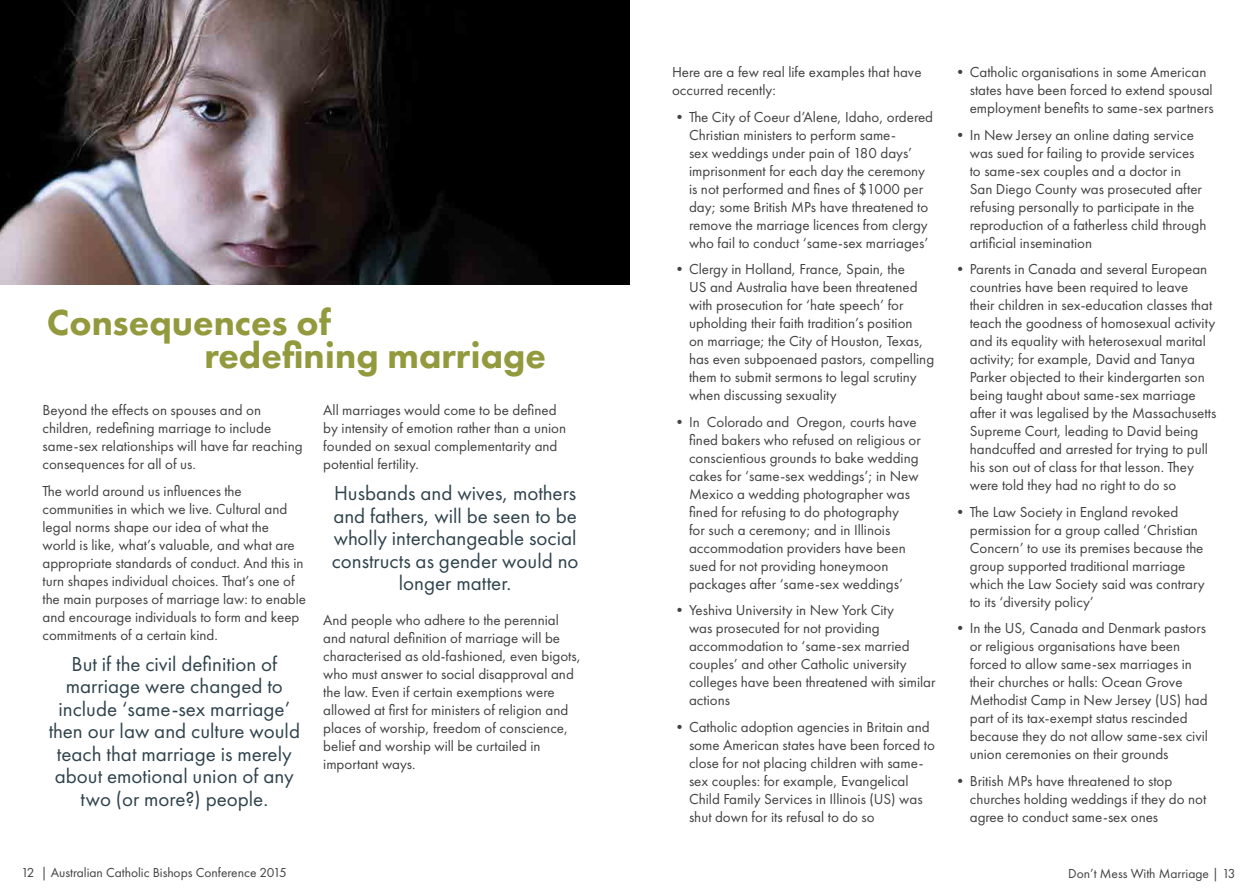
<style>
.page{position:relative;width:1259px;height:893px;background:#fff}
.page>*{position:absolute;margin:0;border:0;box-sizing:border-box;transform-origin:0 0}
.t1{font:800 37.5px/33px "Futura PT";color:#929a3d}
.t2{font:21px/22.5px "Futura PT";color:#2f434d;text-align:center}
.t3{font:15px/18px "Futura PT";color:#414042}
.t4{font:13.5px "Futura PT";color:#414042}
</style>
<div class="page">
<img style="left:0;top:0;width:630px;height:285px">
<h1 class="t1" style="left:205px;top:305px;width:343px;text-indent:-158px">Consequences of<br>redefining marriage</h1>
<p class="t3" style="left:43px;top:401px;width:262px">Beyond the effects on spouses and on children, redefining marriage to include same-sex relationships will have far reaching consequences for all of us.</p>
<p class="t3" style="left:43px;top:482px;width:265px">The world around us influences the communities in which we live. Cultural and legal norms shape our idea of what the world is like, what’s valuable, and what are appropriate standards of conduct. And this in turn shapes individual choices. That’s one of the main purposes of marriage law: to enable and encourage individuals to form and keep commitments of a certain kind.</p>
<h2 class="t2" style="left:49px;top:653px;width:253px">But if the civil definition of marriage were changed to include ‘same-sex marriage’ then our law and culture would teach that marriage is merely about emotional union of any two (or more?) people.</h2>
<p class="t3" style="left:323px;top:401px;width:244px">All marriages would come to be defined by intensity of emotion rather than a union founded on sexual complementarity and potential fertility.</p>
<h2 class="t2" style="left:332px;top:482px;width:248px">Husbands and wives, mothers and fathers, will be seen to be wholly interchangeable social constructs as gender would no longer matter.</h2>
<p class="t3" style="left:323px;top:611px;width:259px">And people who adhere to the perennial and natural definition of marriage will be characterised as old-fashioned, even bigots, who must answer to social disapproval and the law. Even if certain exemptions were allowed at first for ministers of religion and places of worship, freedom of conscience, belief and worship will be curtailed in important ways.</p>
<p class="t3" style="left:672px;top:63px;width:251px">Here are a few real life examples that have occurred recently:</p>
<p class="t3" style="left:689px;top:108px;width:246px;text-indent:-17px">•The City of Coeur d’Alene, Idaho, ordered Christian ministers to perform same-<br>sex weddings under pain of 180 days’ imprisonment for each day the ceremony is not performed and fines of $1000 per day; some British MPs have threatened to remove the marriage licences from clergy who fail to conduct ‘same-sex marriages’</p>
<p class="t3" style="left:689px;top:260px;width:247px;text-indent:-17px">•Clergy in Holland, France, Spain, the<br>US and Australia have been threatened with prosecution for ‘hate speech’ for upholding their faith tradition’s position<br>on marriage; the City of Houston, Texas, has even subpoenaed pastors, compelling them to submit sermons to legal scrutiny when discussing sexuality</p>
<p class="t3" style="left:689px;top:413px;width:233px;text-indent:-17px">•In Colorado and Oregon, courts have fined bakers who refused on religious or conscientious grounds to bake wedding cakes for ‘same-sex weddings’; in New Mexico a wedding photographer was fined for refusing to do photography<br>for such a ceremony; and in Illinois accommodation providers have been sued for not providing honeymoon packages after ‘same-sex weddings’</p>
<p class="t3" style="left:689px;top:601px;width:248px;text-indent:-17px">•Yeshiva University in New York City<br>was prosecuted for not providing accommodation to ‘same-sex married couples’ and other Catholic university colleges have been threatened with similar actions</p>
<p class="t3" style="left:689px;top:718px;width:247px;text-indent:-17px">•Catholic adoption agencies in Britain and some American states have been forced to close for not placing children with same&shy;sex couples: for example, Evangelical Child Family Services in Illinois (US) was shut down for its refusal to do so</p>
<p class="t3" style="left:969px;top:63px;width:245px;text-indent:-17px">•Catholic organisations in some American states have been forced to extend spousal employment benefits to same-sex partners</p>
<p class="t3" style="left:969px;top:126px;width:238px;text-indent:-17px">•In New Jersey an online dating service was sued for failing to provide services to same-sex couples and a doctor in San Diego County was prosecuted after refusing personally to participate in the reproduction of a fatherless child through artificial insemination</p>
<p class="t3" style="left:969px;top:260px;width:248px;text-indent:-17px">•Parents in Canada and several European countries have been required to leave their children in sex-education classes that teach the goodness of homosexual activity and its equality with heterosexual marital activity; for example, David and Tanya Parker objected to their kindergarten son being taught about same-sex marriage after it was legalised by the Massachusetts Supreme Court, leading to David being handcuffed and arrested for trying to pull his son out of class for that lesson. They were told they had no right to do so</p>
<p class="t3" style="left:969px;top:503px;width:236px;text-indent:-17px">•The Law Society in England revoked permission for a group called ‘Christian Concern’ to use its premises because the group supported traditional marriage which the Law Society said was contrary to its ‘diversity policy’</p>
<p class="t3" style="left:969px;top:619px;width:240px;text-indent:-17px">•In the US, Canada and Denmark pastors or religious organisations have been forced to allow same-sex marriages in their churches or halls: Ocean Grove Methodist Camp in New Jersey (US) had part of its tax-exempt status rescinded because they do not allow same-sex civil union ceremonies on their grounds</p>
<p class="t3" style="left:969px;top:772px;width:238px;text-indent:-17px">•British MPs have threatened to stop churches holding weddings if they do not agree to conduct same-sex ones</p>
<p class="t4" style="left:21px;top:864px;width:267px">12 | Australian Catholic Bishops Conference 2015</p>
<p class="t4" style="left:1068px;top:865px;width:169px">Don’t Mess With Marriage | 13</p>
</div>
